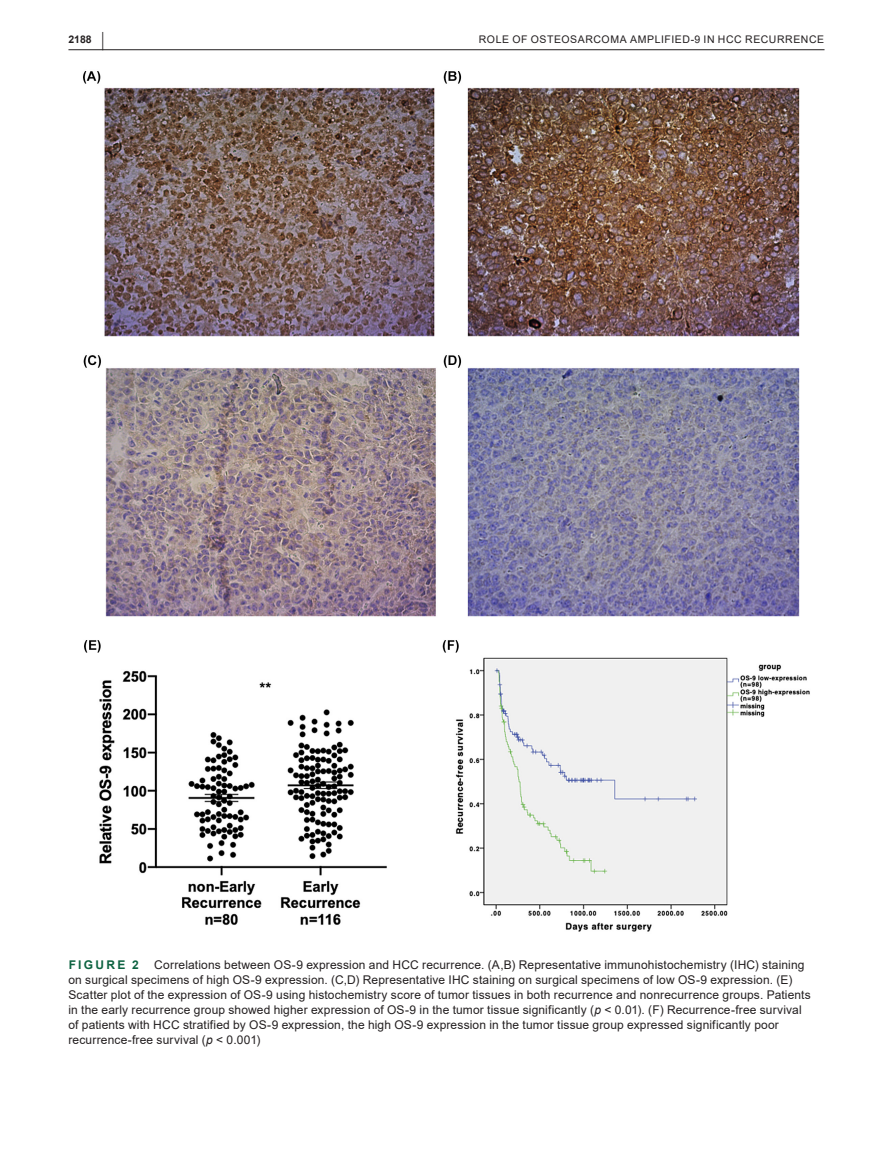
<style>
.page{position:relative;width:893px;height:1174px;background:#fff}
.page>*{position:absolute;margin:0;border:0;box-sizing:border-box;transform-origin:0 0}
.t1{font:12px/15px "Arial";letter-spacing:.01em;color:#231f20}
.t2{font:700 12px "Arial";letter-spacing:.19em;color:#0d6341}
.t3{font:10.5px "Arial";letter-spacing:.055em;color:#231f20}
.t4{font:700 10.5px "Arial";color:#231f20}
.s1{font-size:19.5px}
.s2{font-style:italic}
</style>
<div class="page">
<hr style="left:68px;top:49px;width:756px;height:1px;background:#231f20">
<img style="left:83px;top:71px;width:727px;height:861px">
<p class="t4" style="left:68px;top:32px;width:37px">2188 <span class="s1">|</span></p>
<p class="t3" style="left:479px;top:32px;width:347px">ROLE OF OSTEOSARCOMA AMPLIFIED-9 IN HCC RECURRENCE</p>
<p class="t1" style="left:68px;top:957px;width:744px;text-indent:86px">Correlations between OS-9 expression and HCC recurrence. (A,B) Representative immunohistochemistry (IHC) staining on surgical specimens of high OS-9 expression. (C,D) Representative IHC staining on surgical specimens of low OS-9 expression. (E)<br>Scatter plot of the expression of OS-9 using histochemistry score of tumor tissues in both recurrence and nonrecurrence groups. Patients in the early recurrence group showed higher expression of OS-9 in the tumor tissue significantly (<span class="s2">p</span> &lt; 0.01). (F) Recurrence-free survival of patients with HCC stratified by OS-9 expression, the high OS-9 expression in the tumor tissue group expressed significantly poor recurrence-free survival (<span class="s2">p</span> &lt; 0.001)</p>
<p class="t2" style="left:69px;top:956px;width:72px">FIGURE 2</p>
</div>
